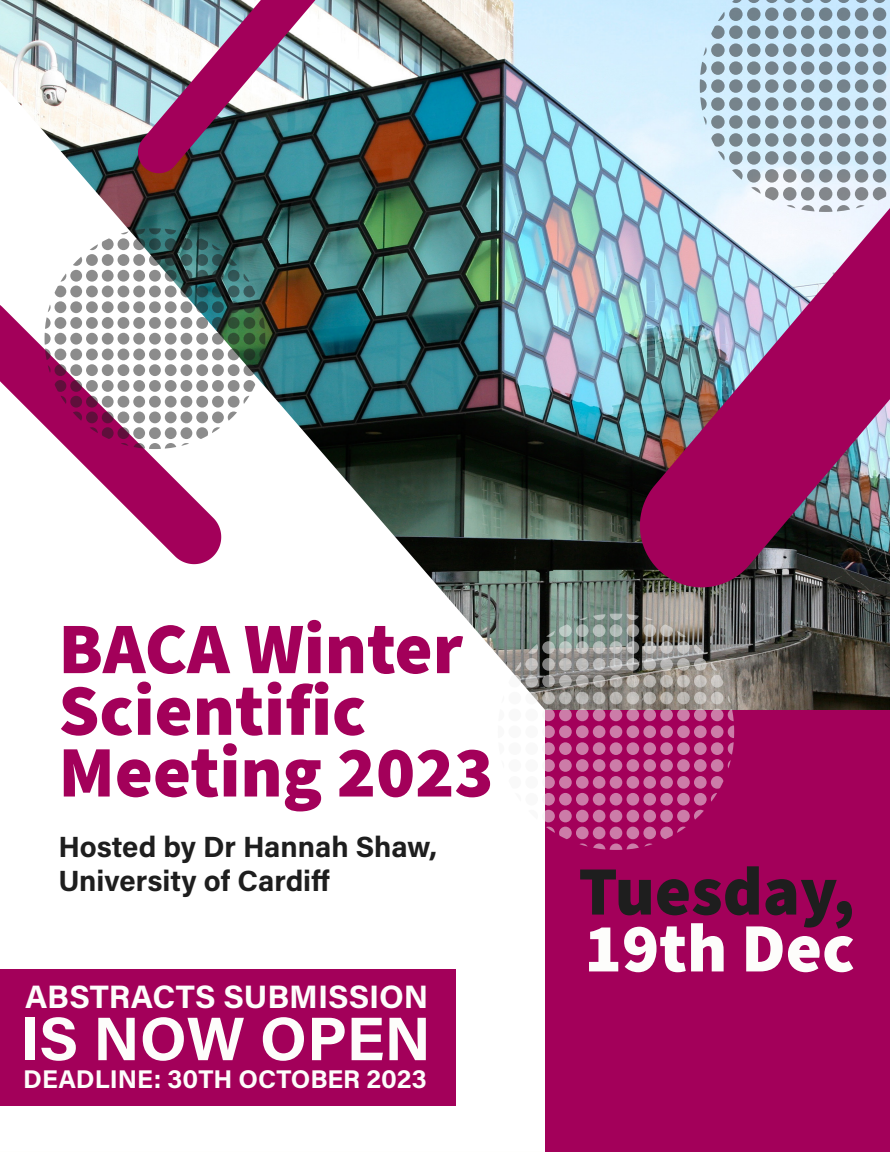
<style>
.page{position:relative;width:890px;height:1152px;background:#fff}
.page>*{position:absolute;margin:0;border:0;box-sizing:border-box;transform-origin:0 0}
.t1{font:900 72.4px/61.6px "Source Sans Pro";color:#a3005a}
.t2{font:900 69.2px "Source Sans Pro";color:#1e1e1e}
.t3{font:900 69.2px "Source Sans Pro";color:#fdfdfb}
.t4{font:700 61.6px "Acumin Pro";letter-spacing:-.005em;color:#fdfdfb}
.t5{font:700 32.4px "Acumin Pro";color:#fdfdfb}
.t6{font:700 29.2px/34.4px "Acumin Pro";color:#1e1e1e}
.t7{font:700 25.6px "Acumin Pro";color:#fdfdfb}
</style>
<div class="page">
<img style="left:0;top:0;width:700px;height:71px">
<img style="left:0;top:71px;width:890px;height:1081px">
<div style="left:546px;top:710px;width:344px;height:442px;background:#a3005a"></div>
<svg style="left:138px;top:0;width:190px;height:173px"></svg>
<svg style="left:0;top:299px;width:221px;height:265px"></svg>
<img style="left:640px;top:185px;width:250px;height:402px">
<div style="left:0;top:969px;width:455px;height:137px;background:#a3005a"></div>
<svg style="left:700px;top:0;width:190px;height:212px;background:#b2c6d3"></svg>
<svg style="left:45px;top:228px;width:220px;height:221px"></svg>
<svg style="left:498px;top:614px;width:236px;height:236px"></svg>
<h1 class="t1" style="left:59px;top:620px;width:437px">BACA Winter<br>Scientific<br>Meeting 2023</h1>
<p class="t6" style="left:59px;top:828px;width:380px">Hosted by Dr Hannah Shaw,<br>University of Cardiff</p>
<p class="t5" style="left:25px;top:974px;width:405px">ABSTRACTS SUBMISSION</p>
<h3 class="t4" style="left:20px;top:995px;width:412px">IS NOW OPEN</h3>
<p class="t7" style="left:23px;top:1061px;width:405px">DEADLINE: 30TH OCTOBER 2023</p>
<h2 class="t2" style="left:578px;top:844px;width:278px">Tuesday,</h2>
<h2 class="t3" style="left:584px;top:901px;width:272px">19th Dec</h2>
</div>
